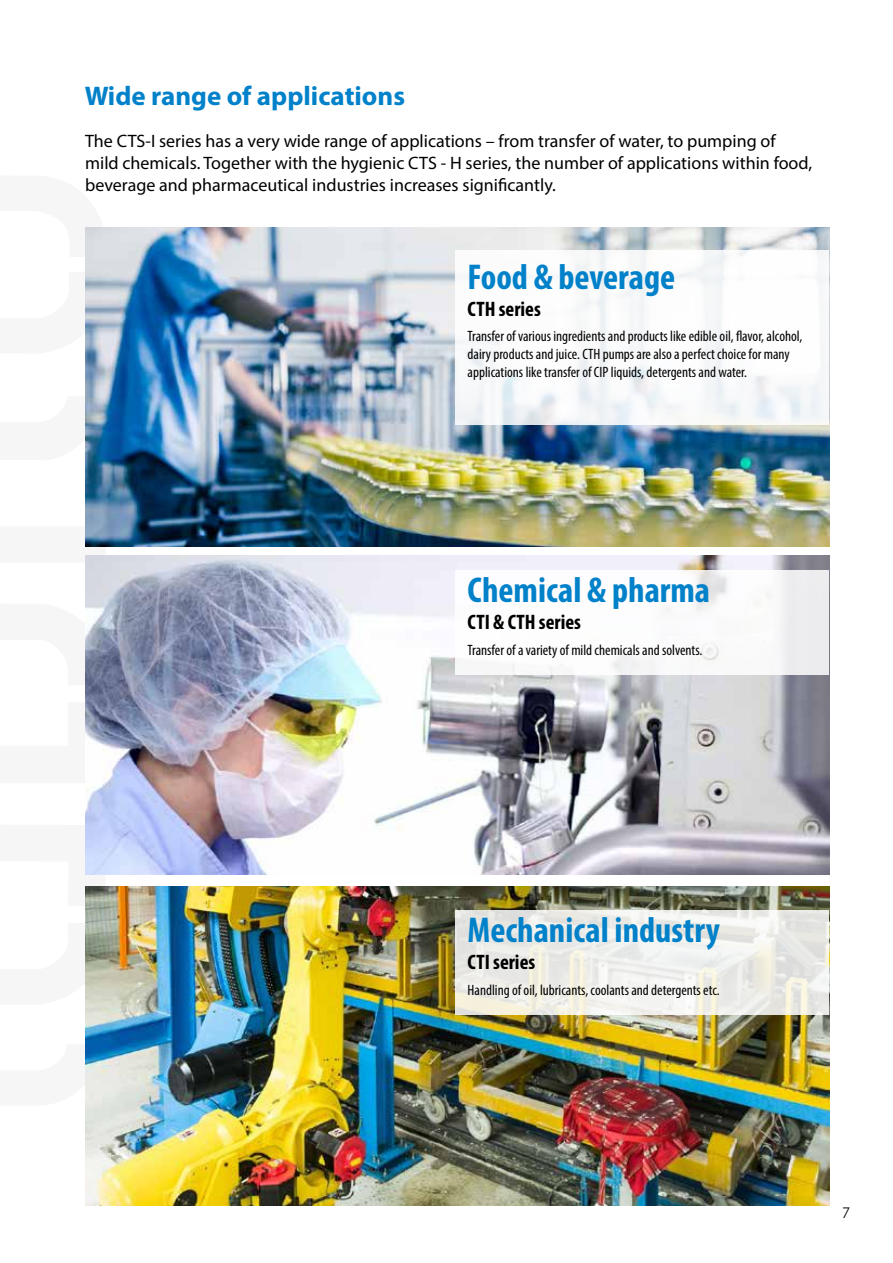
<style>
.page{position:relative;width:893px;height:1263px;background:#fff}
.page>*{position:absolute;margin:0;border:0;box-sizing:border-box;transform-origin:0 0}
.t1{font:700 condensed 36px "Myriad Pro";color:#0081c9}
.t2{font:700 27px "Myriad Pro";color:#0081c9}
.t3{font:700 condensed 21px "Myriad Pro";color:#000}
.t4{font:18px/21.6px "Myriad Pro";color:#000}
.t5{font:condensed 15px/18px "Myriad Pro";color:#000}
.t6{font:300 15px "Futura BT";color:#000}
</style>
<div class="page">
<img style="left:85px;top:227px;width:744px;height:319px">
<img style="left:85px;top:556px;width:744px;height:318px">
<img style="left:85px;top:887px;width:744px;height:318px">
<div style="left:455px;top:250px;width:374px;height:174px;background:#fff"></div>
<div style="left:455px;top:570px;width:374px;height:104px;background:#fff"></div>
<svg style="left:455px;top:910px;width:374px;height:104px;fill:#edede7"></svg>
<h2 class="t2" style="left:85px;top:79px;width:322px">Wide range of applications</h2>
<p class="t4" style="left:85px;top:130px;width:729px">The CTS-I series has a very wide range of applications – from transfer of water, to pumping of mild chemicals. Together with the hygienic CTS - H series, the number of applications within food, beverage and pharmaceutical industries increases significantly.</p>
<h1 class="t1" style="left:468px;top:254px;width:209px">Food &amp; beverage</h1>
<h3 class="t3" style="left:468px;top:295px;width:75px">CTH series</h3>
<p class="t5" style="left:468px;top:327px;width:336px">Transfer of various ingredients and products like edible oil, flavor, alcohol, dairy products and juice. CTH pumps are also a perfect choice for many applications like transfer of CIP liquids, detergents and water.</p>
<h1 class="t1" style="left:468px;top:568px;width:244px">Chemical &amp; pharma</h1>
<h3 class="t3" style="left:468px;top:609px;width:115px">CTI &amp; CTH series</h3>
<p class="t5" style="left:468px;top:641px;width:236px">Transfer of a variety of mild chemicals and solvents.</p>
<h1 class="t1" style="left:468px;top:908px;width:254px">Mechanical industry</h1>
<h3 class="t3" style="left:468px;top:949px;width:69px">CTI series</h3>
<p class="t5" style="left:468px;top:981px;width:254px">Handling of oil, lubricants, coolants and detergents etc.</p>
<p class="t6" style="left:842px;top:1204px;width:10px">7</p>
</div>
